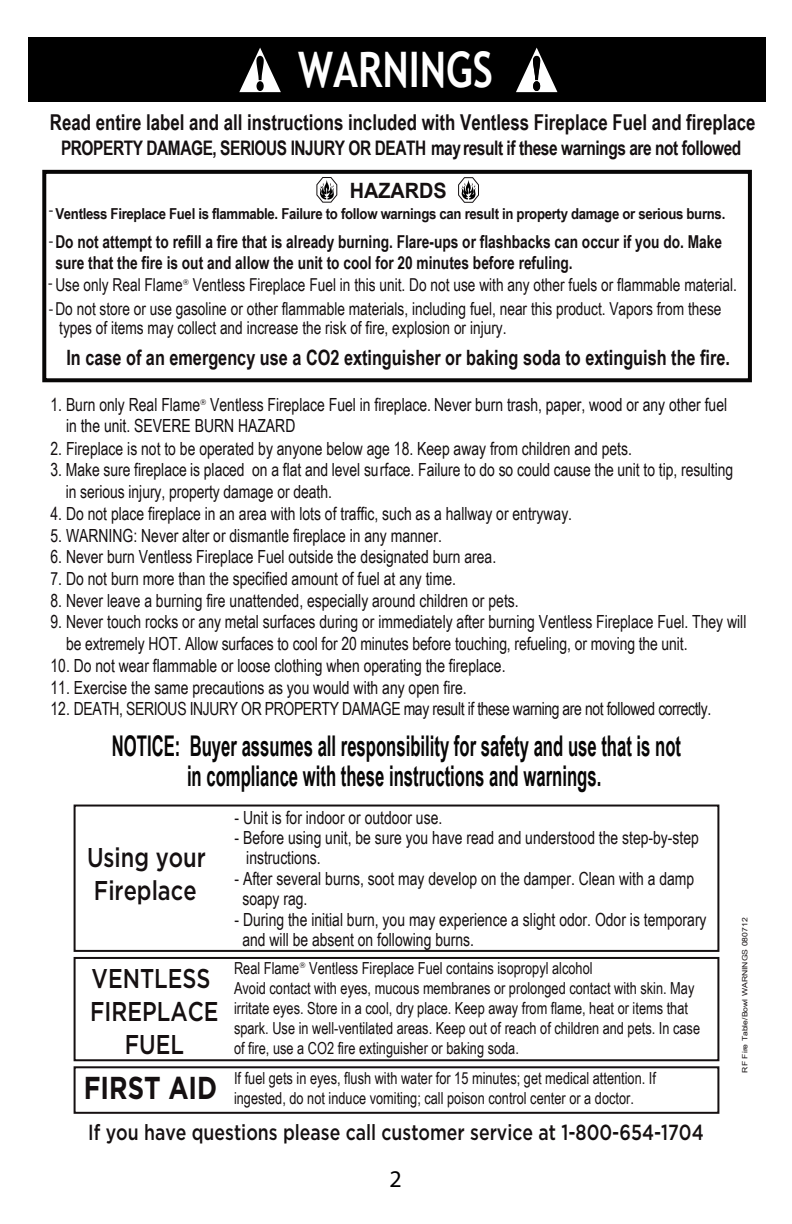
<style>
.page{position:relative;width:792px;height:1224px;background:#fff}
.page>*{position:absolute;margin:0;border:0;box-sizing:border-box;transform-origin:0 0}
.t1{font:700 49px "Trebuchet MS";color:#fff;scale:.81 1}
.t2{font:700 28.6px/30.2px "Arial Narrow";color:#070606;text-align:center;scale:.71 1}
.t3{font:500 27.2px/32.6px "Gotham";color:#151011;scale:.81 1}
.t4{font:24px "Myriad Pro";color:#000}
.t5{font:700 21.8px "Arial Narrow";color:#151011;scale:.94 1}
.t6{font:500 21.8px "Gotham";color:#151011;scale:.81 1}
.t7{font:700 21.2px "Arial Narrow";color:#151011;scale:.94 1}
.t8{font:700 21.2px "Arial";color:#151011;scale:.94 1}
.t9{font:700 20px "Arial Narrow";letter-spacing:-.025em;color:#151011;scale:.94 1}
.t10{font:18.2px/20.4px "Arial Narrow";color:#151011;scale:.94 1}
.t11{font:18.2px/20.4px "Arial Narrow";color:#100c0f;scale:.94 1}
.t12{font:18.2px "Arial Narrow";letter-spacing:-.025em;color:#151011;scale:.94 1}
.t13{font:18.2px "Myriad Pro";color:#151011;scale:.81 1}
.t14{font:700 17.8px/21.8px "Arial Narrow";color:#151011;scale:.94 1}
.t15{font:17.8px/18.2px "Arial Narrow";color:#151011;scale:.94 1}
.t16{font:16.6px/20px "Arial Narrow";color:#151011;scale:.94 1}
.t17{font:700 15px "Arial Narrow";letter-spacing:-.02em;color:#151011;scale:1.07 1}
.t18{font:7.4px "Arial Narrow";color:#151011;scale:1.44 1}
.s1{font-family:"Myriad Pro";font-weight:400;font-size:18.2px}
.s2{font-weight:400}
.s3{font-family:"Gotham";font-weight:400;font-size:16.6px}
.s4{font-family:"Myriad Pro";font-size:18.2px}
.s5{color:#151011}
.s6{font-family:"Gotham";font-size:16.6px;color:#151011}
.s7{font-family:"Gotham"}
</style>
<div class="page">
<div style="left:28px;top:37px;width:738px;height:65px;background:#000"></div>
<div style="left:74px;top:805px;width:645px;height:147px;border:2px solid #151011"></div>
<div style="left:74px;top:957px;width:645px;height:104px;border:2px solid #151011"></div>
<div style="left:74px;top:1066px;width:645px;height:48px;border:2px solid #151011"></div>
<div style="left:42px;top:170px;width:710px;height:212px;border:4px solid #070606"></div>
<svg style="left:458px;top:177px;width:21px;height:26px"></svg>
<svg style="left:316px;top:177px;width:22px;height:26px"></svg>
<svg style="left:516px;top:48px;width:41px;height:45px"></svg>
<svg style="left:239px;top:48px;width:42px;height:45px"></svg>
<h1 class="t1" style="left:298px;top:39px;width:242px">WARNINGS</h1>
<p class="t5" style="left:50px;top:106px;width:752px">Read entire label and all instructions included with Ventless Fireplace Fuel and fireplace</p>
<p class="t9" style="left:61px;top:133px;width:725px">PROPERTY DAMAGE, SERIOUS INJURY OR DEATH may result if these warnings are not followed</p>
<p class="t8" style="left:350px;top:176px;width:105px">HAZARDS</p>
<p class="t17" style="left:55px;top:202px;width:628px">Ventless Fireplace Fuel is flammable. Failure to follow warnings can result in property damage or serious burns.</p>
<p class="t14" style="left:55px;top:229px;width:727px;text-indent:-7px"><span class="s1">-</span>Do not attempt to refill a fire that is already burning. Flare-ups or flashbacks can occur if you do. Make sure that the fire is out and allow the unit to cool for 20 minutes before refuling.<br><span class="s2">Use only Real Flame</span><span class="s3">®</span> <span class="s2">Ventless Fireplace Fuel in this unit. Do not use with any other fuels or flammable material.</span></p>
<p class="t15" style="left:59px;top:299px;width:706px;text-indent:-11px"><span class="s4">-</span>Do not store or use gasoline or other flammable materials, including fuel, near this product. Vapors from these types of items may collect and increase the risk of fire, explosion or injury.</p>
<p class="t7" style="left:66px;top:342px;width:708px">In case of an emergency use a CO2 extinguisher or baking soda to extinguish the fire.</p>
<p class="t13" style="left:49px;top:199px;width:7px">-</p>
<p class="t13" style="left:48px;top:271px;width:7px">-</p>
<p class="t11" style="left:66px;top:394px;width:705px;text-indent:-16px"><span class="s5">1. Burn only Real Flame</span><span class="s6">®</span> <span class="s5">Ventless Fireplace Fuel in fireplace.</span> Never burn trash, paper, wood or any other fuel in the unit. SEVERE BURN HAZARD</p>
<p class="t10" style="left:51px;top:437px;width:620px">2. Fireplace is not to be operated by anyone below age 18. Keep away from children and pets.</p>
<p class="t10" style="left:66px;top:458px;width:712px;line-height:21.8px;text-indent:-15px">3. Make sure fireplace is placed on a flat and level surface. Failure to do so could cause the unit to tip, resulting in serious injury, property damage or death.</p>
<p class="t10" style="left:51px;top:503px;width:556px">4. Do not place fireplace in an area with lots of traffic, such as a hallway or entryway.</p>
<p class="t10" style="left:51px;top:524px;width:418px">5. WARNING: Never alter or dismantle fireplace in any manner.</p>
<p class="t10" style="left:51px;top:546px;width:476px">6. Never burn Ventless Fireplace Fuel outside the designated burn area.</p>
<p class="t10" style="left:51px;top:568px;width:433px">7. Do not burn more than the specified amount of fuel at any time.</p>
<p class="t10" style="left:51px;top:589px;width:500px">8. Never leave a burning fire unattended, especially around children or pets.</p>
<p class="t10" style="left:66px;top:611px;width:725px;line-height:21.8px;text-indent:-16px">9. Never touch rocks or any metal surfaces during or immediately after burning Ventless Fireplace Fuel. They will be extremely HOT. Allow surfaces to cool for 20 minutes before touching, refueling, or moving the unit.</p>
<p class="t10" style="left:51px;top:655px;width:486px">10. Do not wear flammable or loose clothing when operating the fireplace.</p>
<p class="t10" style="left:51px;top:676px;width:444px">11. Exercise the same precautions as you would with any open fire.</p>
<p class="t12" style="left:51px;top:696px;width:705px">12. DEATH, SERIOUS INJURY OR PROPERTY DAMAGE may result if these warning are not followed correctly.</p>
<h2 class="t2" style="left:112px;top:729px;width:803px">NOTICE: Buyer assumes all responsibility for safety and use that is not in compliance with these instructions and warnings.</h2>
<p class="t10" style="left:235px;top:806px;width:222px">- Unit is for indoor or outdoor use.</p>
<p class="t10" style="left:246px;top:827px;width:483px;text-indent:-12px">- Before using unit, be sure you have read and understood the step-by-step instructions.</p>
<p class="t10" style="left:242px;top:868px;width:482px;text-indent:-8px">- After several burns, soot may develop on the damper. Clean with a damp soapy rag.</p>
<p class="t10" style="left:242px;top:908px;width:495px;text-indent:-8px">- During the initial burn, you may experience a slight odor. Odor is temporary and will be absent on following burns.</p>
<p class="t16" style="left:234px;top:978px;width:497px">Avoid contact with eyes, mucous membranes or prolonged contact with skin. May irritate eyes. Store in a cool, dry place. Keep away from flame, heat or items that spark. Use in well-ventilated areas. Keep out of reach of children and pets. In case of fire, use a CO2 fire extinguisher or baking soda.</p>
<h3 class="t3" style="left:87px;top:841px;width:148px">Using your<br>Fireplace</h3>
<p class="t16" style="left:234px;top:958px;width:383px">Real Flame<span class="s7">®</span> Ventless Fireplace Fuel contains isopropyl alcohol</p>
<h3 class="t3" style="left:90px;top:962px;width:160px;text-align:center">VENTLESS<br>FIREPLACE<br>FUEL</h3>
<p class="t16" style="left:84px;top:1068px;width:610px;text-indent:150px">If fuel gets in eyes, flush with water for 15 minutes; get medical attention. If<br><sup>FIRST</sup> <sup>AID</sup> ingested, do not induce vomiting; call poison control center or a doctor.</p>
<p class="t6" style="left:88px;top:1118px;width:761px">If you have questions please call customer service at 1-800-654-1704</p>
<h3 class="t4" style="left:389px;top:1164px;width:14px">2</h3>
<p class="t18" style="left:739px;top:1073px;width:109px;rotate:-90deg">RF Fire Table/Bowl WARNINGS 080712</p>
</div>
